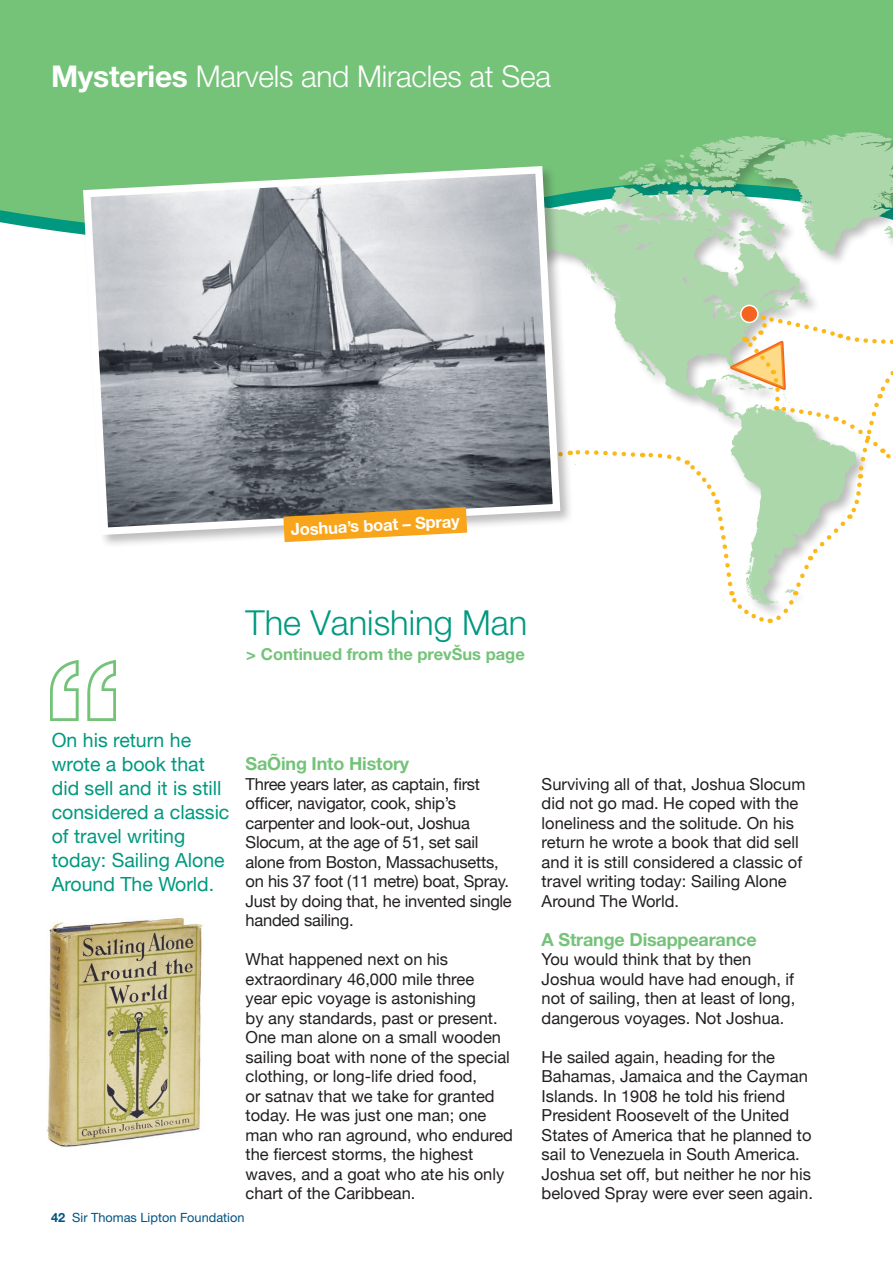
<style>
.page{position:relative;width:893px;height:1263px;background:#fff}
.page>*{position:absolute;margin:0;border:0;box-sizing:border-box;transform-origin:0 0}
.t1{font:300 34.5px "Helvetica Neue";color:#00997f}
.t2{font:300 30px "Helvetica Neue";letter-spacing:-.01em;color:#fff}
.t3{font:19.5px/24px "Helvetica Neue";color:#00997f}
.t4{font:700 18px "Helvetica Neue";letter-spacing:-.01em;color:#74c379}
.t5{font:16.5px/19.5px "Helvetica Neue";color:#231f20}
.t6{font:700 16.5px "Helvetica Neue";color:#74c379}
.t7{font:700 16.5px "Helvetica Neue";color:#fff}
.t8{font:12.75px "Helvetica Neue";color:#015381}
.s1{font-weight:700}
</style>
<div class="page">
<div style="left:0;top:0;width:893px;height:234px;background:#74c379"></div>
<img style="left:47px;top:917px;width:156px;height:230px">
<img style="left:51px;top:661px;width:64px;height:59px">
<img style="left:495px;top:111px;width:398px;height:203px">
<div style="left:81px;top:164px;width:493px;height:385px;background:#231f20;opacity:.3"></div>
<svg style="left:79px;top:162px;width:485px;height:377px;background:#a0a8a9"></svg>
<svg style="left:532px;top:314px;width:361px;height:310px"></svg>
<svg style="left:283px;top:507px;width:184px;height:35px;background:#e2a643"></svg>
<div style="left:741px;top:305px;width:17px;height:17px;background:#f36421;border-radius:50%"></div>
<div style="left:740px;top:305px;width:19px;height:18px;border:2px solid #fff;border-radius:50%"></div>
<h2 class="t2" style="left:51px;top:58px;width:501px"><span class="s1">Mysteries</span> Marvels and Miracles at Sea</h2>
<p class="t7" style="left:290px;top:519px;width:170px;rotate:-3deg">Joshua’s boat – Spray</p>
<h1 class="t1" style="left:246px;top:602px;width:283px">The Vanishing Man</h1>
<p class="t6" style="left:246px;top:644px;width:280px">&gt; Continued from the previous page</p>
<p class="t3" style="left:52px;top:729px;width:179px">On his return he wrote a book that did sell and it is still considered a classic of travel writing today: Sailing Alone<br>Around The World.</p>
<p class="t4" style="left:246px;top:753px;width:165px">Sailing Into History</p>
<p class="t5" style="left:246px;top:775px;width:268px">Three years later, as captain, first officer, navigator, cook, ship’s carpenter and look-out, Joshua<br>Slocum, at the age of 51, set sail alone from Boston, Massachusetts, on his 37 foot (11 metre) boat, Spray.<br>Just by doing that, he invented single handed sailing.</p>
<p class="t5" style="left:246px;top:950px;width:269px">What happened next on his extraordinary 46,000 mile three<br>year epic voyage is astonishing<br>by any standards, past or present.<br>One man alone on a small wooden sailing boat with none of the special clothing, or long-life dried food,<br>or satnav that we take for granted today. He was just one man; one man who ran aground, who endured the fiercest storms, the highest waves, and a goat who ate his only chart of the Caribbean.</p>
<p class="t8" style="left:51px;top:1210px;width:195px"><span class="s1">42</span> Sir Thomas Lipton Foundation</p>
<p class="t5" style="left:542px;top:775px;width:265px">Surviving all of that, Joshua Slocum did not go mad. He coped with the loneliness and the solitude. On his return he wrote a book that did sell and it is still considered a classic of travel writing today: Sailing Alone<br>Around The World.</p>
<p class="t4" style="left:542px;top:928px;width:217px">A Strange Disappearance</p>
<p class="t5" style="left:542px;top:950px;width:255px">You would think that by then<br>Joshua would have had enough, if not of sailing, then at least of long, dangerous voyages. Not Joshua.</p>
<p class="t5" style="left:542px;top:1048px;width:273px">He sailed again, heading for the Bahamas, Jamaica and the Cayman Islands. In 1908 he told his friend President Roosevelt of the United States of America that he planned to sail to Venezuela in South America.<br>Joshua set off, but neither he nor his beloved Spray were ever seen again.</p>
</div>
